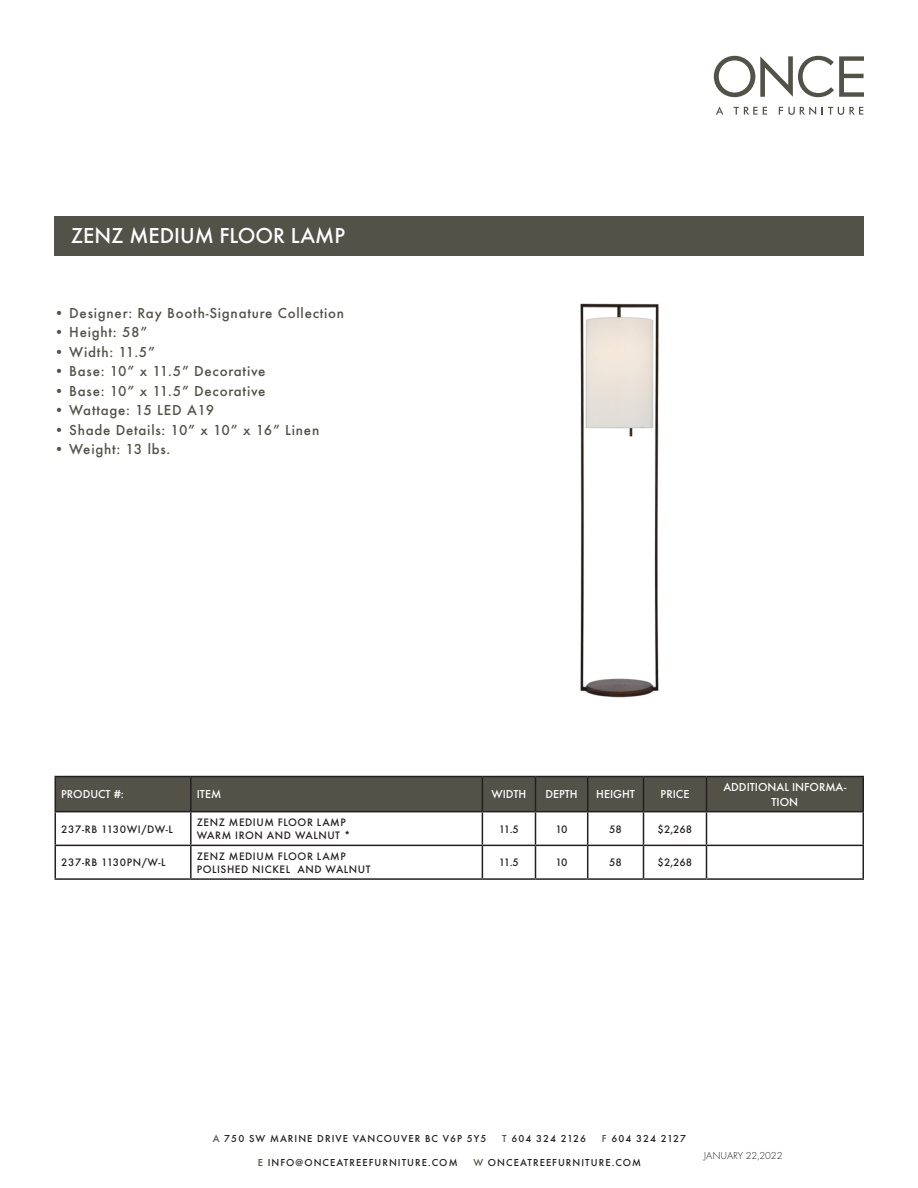
<style>
.page{position:relative;width:918px;height:1188px;background:#fff}
.page>*{position:absolute;margin:0;border:0;box-sizing:border-box;transform-origin:0 0}
.t1{font:500 22.5px "Futura EFCEOP";color:#fff}
.t2{font:500 15px "Futura EFCEOP";letter-spacing:.05em;color:#535249}
.t3{font:500 12px/14.4px "Futura EFCEOP";color:#fff;text-align:center}
.t4{font:500 11.25px "Futura EFCEOP";letter-spacing:.05em;color:#231f20}
.t5{font:500 10.5px "Futura EFCEOP";letter-spacing:.1em;color:#231f20}
.t6{font:300 10.5px "Futura EFCEOP";color:#231f20}
.s1{color:#535249}
</style>
<div class="page">
<img style="left:580px;top:303px;width:79px;height:395px">
<div style="left:54px;top:216px;width:810px;height:40px;background:#535249"></div>
<svg style="left:716px;top:107px;width:7px;height:8px"></svg>
<svg style="left:734px;top:107px;width:33px;height:8px"></svg>
<svg style="left:779px;top:107px;width:37px;height:8px"></svg>
<svg style="left:822px;top:107px;width:41px;height:8px"></svg>
<svg style="left:714px;top:56px;width:150px;height:41px"></svg>
<div style="left:56px;top:777px;width:806px;height:35px;background:#535249"></div>
<svg style="left:56px;top:812px;width:806px;height:67px"></svg>
<hr style="left:55px;top:812px;width:1px;height:33px;background:#231f20">
<hr style="left:190px;top:812px;width:2px;height:33px;background:#231f20">
<hr style="left:482px;top:812px;width:1px;height:33px;background:#231f20">
<hr style="left:535px;top:812px;width:1px;height:33px;background:#231f20">
<hr style="left:587px;top:812px;width:1px;height:33px;background:#231f20">
<hr style="left:643px;top:812px;width:1px;height:33px;background:#231f20">
<hr style="left:706px;top:812px;width:1px;height:33px;background:#231f20">
<hr style="left:862px;top:812px;width:2px;height:33px;background:#231f20">
<hr style="left:55px;top:846px;width:1px;height:32px;background:#231f20">
<hr style="left:190px;top:846px;width:2px;height:32px;background:#231f20">
<hr style="left:482px;top:846px;width:1px;height:32px;background:#231f20">
<hr style="left:535px;top:846px;width:1px;height:32px;background:#231f20">
<hr style="left:587px;top:846px;width:1px;height:32px;background:#231f20">
<hr style="left:643px;top:846px;width:1px;height:32px;background:#231f20">
<hr style="left:706px;top:846px;width:1px;height:32px;background:#231f20">
<hr style="left:862px;top:846px;width:2px;height:32px;background:#231f20">
<hr style="left:55px;top:776px;width:136px;height:1px;background:#231f20">
<hr style="left:55px;top:777px;width:1px;height:34px;background:#231f20">
<hr style="left:191px;top:776px;width:291px;height:1px;background:#231f20">
<hr style="left:190px;top:777px;width:2px;height:34px;background:#231f20">
<hr style="left:482px;top:776px;width:54px;height:1px;background:#231f20">
<hr style="left:482px;top:777px;width:1px;height:34px;background:#231f20">
<hr style="left:536px;top:776px;width:52px;height:1px;background:#231f20">
<hr style="left:535px;top:777px;width:1px;height:34px;background:#231f20">
<hr style="left:588px;top:776px;width:55px;height:1px;background:#231f20">
<hr style="left:587px;top:777px;width:1px;height:34px;background:#231f20">
<hr style="left:644px;top:776px;width:62px;height:1px;background:#231f20">
<hr style="left:643px;top:777px;width:1px;height:34px;background:#231f20">
<hr style="left:706px;top:776px;width:158px;height:1px;background:#231f20">
<hr style="left:706px;top:777px;width:1px;height:34px;background:#231f20">
<hr style="left:862px;top:777px;width:2px;height:34px;background:#231f20">
<hr style="left:55px;top:811px;width:136px;height:1px;background:#231f20">
<hr style="left:191px;top:811px;width:291px;height:1px;background:#231f20">
<hr style="left:482px;top:811px;width:54px;height:1px;background:#231f20">
<hr style="left:536px;top:811px;width:52px;height:1px;background:#231f20">
<hr style="left:588px;top:811px;width:55px;height:1px;background:#231f20">
<hr style="left:644px;top:811px;width:62px;height:1px;background:#231f20">
<hr style="left:706px;top:811px;width:158px;height:1px;background:#231f20">
<hr style="left:55px;top:845px;width:136px;height:1px;background:#231f20">
<hr style="left:191px;top:845px;width:291px;height:1px;background:#231f20">
<hr style="left:482px;top:845px;width:54px;height:1px;background:#231f20">
<hr style="left:536px;top:845px;width:52px;height:1px;background:#231f20">
<hr style="left:588px;top:845px;width:55px;height:1px;background:#231f20">
<hr style="left:644px;top:845px;width:62px;height:1px;background:#231f20">
<hr style="left:706px;top:845px;width:158px;height:1px;background:#231f20">
<hr style="left:55px;top:878px;width:136px;height:2px;background:#231f20">
<hr style="left:191px;top:878px;width:291px;height:2px;background:#231f20">
<hr style="left:482px;top:878px;width:54px;height:2px;background:#231f20">
<hr style="left:536px;top:878px;width:52px;height:2px;background:#231f20">
<hr style="left:588px;top:878px;width:55px;height:2px;background:#231f20">
<hr style="left:644px;top:878px;width:62px;height:2px;background:#231f20">
<hr style="left:706px;top:878px;width:158px;height:2px;background:#231f20">
<p class="t1" style="left:71px;top:221px;width:276px">ZENZ MEDIUM FLOOR LAMP</p>
<p class="t2" style="left:54px;top:303px;width:292px">• Designer: Ray Booth-Signature Collection</p>
<p class="t2" style="left:54px;top:323px;width:95px">• Height: 58”</p>
<p class="t2" style="left:54px;top:342px;width:103px">• Width: 11.5”</p>
<p class="t2" style="left:54px;top:362px;width:213px">• Base: 10” x 11.5” Decorative</p>
<p class="t2" style="left:54px;top:381px;width:213px">• Base: 10” x 11.5” Decorative</p>
<p class="t2" style="left:54px;top:401px;width:162px">• Wattage: 15 LED A19</p>
<p class="t2" style="left:54px;top:420px;width:267px">• Shade Details: 10” x 10” x 16” Linen</p>
<p class="t2" style="left:54px;top:440px;width:118px">• Weight: 13 lbs.</p>
<p class="t3" style="left:61px;top:787px;width:64px">PRODUCT #:</p>
<p class="t3" style="left:197px;top:787px;width:26px">ITEM</p>
<p class="t3" style="left:492px;top:787px;width:36px">WIDTH</p>
<p class="t3" style="left:545px;top:787px;width:34px">DEPTH</p>
<p class="t3" style="left:596px;top:787px;width:40px">HEIGHT</p>
<p class="t3" style="left:661px;top:787px;width:30px">PRICE</p>
<p class="t3" style="left:723px;top:780px;width:124px">ADDITIONAL INFORMA-<br>TION</p>
<p class="t4" style="left:61px;top:822px;width:113px">237-RB 1130WI/DW-L</p>
<p class="t4" style="left:197px;top:815px;width:150px">ZENZ MEDIUM FLOOR LAMP</p>
<p class="t4" style="left:197px;top:829px;width:155px">WARM IRON AND WALNUT *</p>
<p class="t4" style="left:499px;top:822px;width:21px">11.5</p>
<p class="t4" style="left:556px;top:822px;width:14px">10</p>
<p class="t4" style="left:609px;top:822px;width:14px">58</p>
<p class="t4" style="left:658px;top:822px;width:36px">$2,268</p>
<p class="t4" style="left:61px;top:855px;width:106px">237-RB 1130PN/W-L</p>
<p class="t4" style="left:197px;top:849px;width:150px">ZENZ MEDIUM FLOOR LAMP</p>
<p class="t4" style="left:197px;top:862px;width:175px">POLISHED NICKEL AND WALNUT</p>
<p class="t4" style="left:499px;top:855px;width:21px">11.5</p>
<p class="t4" style="left:556px;top:855px;width:14px">10</p>
<p class="t4" style="left:609px;top:855px;width:14px">58</p>
<p class="t4" style="left:658px;top:855px;width:36px">$2,268</p>
<p class="t5" style="left:213px;top:1132px;width:275px"><span class="s1">A</span> 750 SW MARINE DRIVE VANCOUVER BC V6P 5Y5</p>
<p class="t5" style="left:502px;top:1132px;width:86px"><span class="s1">T</span> 604 324 2126</p>
<p class="t5" style="left:602px;top:1132px;width:86px"><span class="s1">F</span> 604 324 2127</p>
<p class="t5" style="left:258px;top:1156px;width:201px"><span class="s1">E</span> INFO@ONCEATREEFURNITURE.COM</p>
<p class="t5" style="left:473px;top:1156px;width:169px"><span class="s1">W</span> ONCEATREEFURNITURE.COM</p>
<p class="t6" style="left:704px;top:1150px;width:80px">JANUARY 22,2022</p>
</div>
